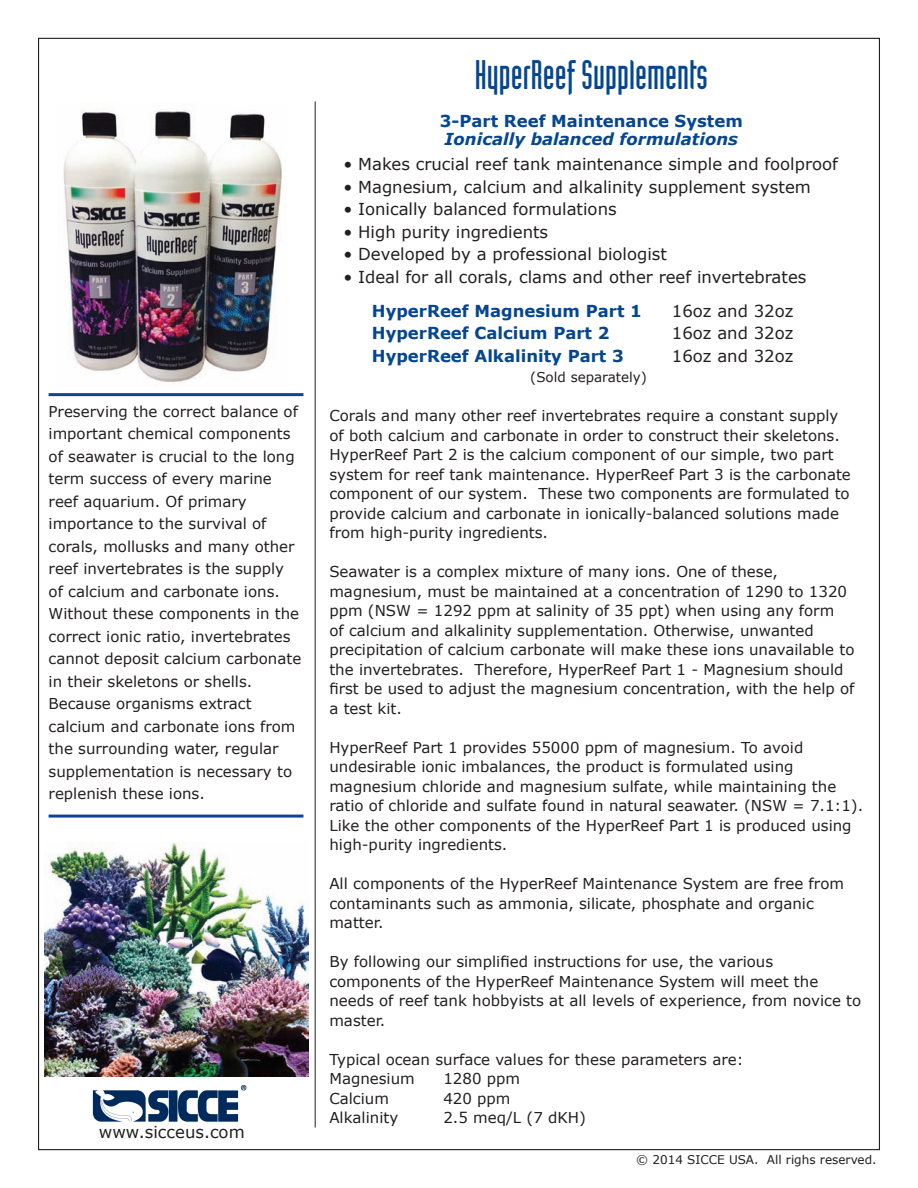
<style>
.page{position:relative;width:918px;height:1188px;background:#fff}
.page>*{position:absolute;margin:0;border:0;box-sizing:border-box;transform-origin:0 0}
.t1{font:40.5px "Industria Solid";color:#054692}
.t2{font:16.5px "Verdana";color:#231f20}
.t3{font:700 16.5px "Verdana";color:#054692}
.t4{font:italic 700 16.5px "Verdana";color:#054692}
.t5{font:15px/19.5px "Verdana";color:#231f20}
.t6{font:13.5px "Verdana";color:#231f20}
.t7{font:12px "Verdana";color:#231f20}
</style>
<div class="page">
<hr style="left:315px;top:102px;width:1px;height:1026px;background:#231f20">
<hr style="left:49px;top:393px;width:254px;height:3px;background:#0e4494">
<hr style="left:49px;top:815px;width:254px;height:3px;background:#0e4494">
<img style="left:63px;top:109px;width:219px;height:273px">
<img style="left:92px;top:1086px;width:155px;height:36px">
<img style="left:44px;top:842px;width:264px;height:235px">
<p class="t5" style="left:49px;top:400px;width:254px;line-height:22.5px">Preserving the correct balance of important chemical components of seawater is crucial to the long term success of every marine reef aquarium. Of primary importance to the survival of corals, mollusks and many other reef invertebrates is the supply of calcium and carbonate ions.<br>Without these components in the correct ionic ratio, invertebrates cannot deposit calcium carbonate in their skeletons or shells.<br>Because organisms extract calcium and carbonate ions from the surrounding water, regular supplementation is necessary to replenish these ions.</p>
<p class="t2" style="left:99px;top:1122px;width:147px">www.sicceus.com</p>
<p class="t1" style="left:475px;top:53px;width:235px">HyperReef Supplements</p>
<p class="t3" style="left:440px;top:110px;width:305px">3-Part Reef Maintenance System</p>
<p class="t4" style="left:445px;top:129px;width:295px">Ionically balanced formulations</p>
<p class="t2" style="left:343px;top:154px;width:496px">• Makes crucial reef tank maintenance simple and foolproof</p>
<p class="t2" style="left:343px;top:176px;width:469px">• Magnesium, calcium and alkalinity supplement system</p>
<p class="t2" style="left:343px;top:199px;width:275px">• Ionically balanced formulations</p>
<p class="t2" style="left:343px;top:221px;width:206px">• High purity ingredients</p>
<p class="t2" style="left:343px;top:244px;width:325px">• Developed by a professional biologist</p>
<p class="t2" style="left:343px;top:266px;width:465px">• Ideal for all corals, clams and other reef invertebrates</p>
<p class="t3" style="left:372px;top:300px;width:272px">HyperReef Magnesium Part 1</p>
<p class="t2" style="left:672px;top:300px;width:123px">16oz and 32oz</p>
<p class="t3" style="left:372px;top:322px;width:239px">HyperReef Calcium Part 2</p>
<p class="t2" style="left:672px;top:323px;width:123px">16oz and 32oz</p>
<p class="t3" style="left:372px;top:345px;width:254px">HyperReef Alkalinity Part 3</p>
<p class="t2" style="left:672px;top:345px;width:123px">16oz and 32oz</p>
<p class="t6" style="left:530px;top:368px;width:118px">(Sold separately)</p>
<p class="t5" style="left:329px;top:406px;width:523px">Corals and many other reef invertebrates require a constant supply of both calcium and carbonate in order to construct their skeletons.<br>HyperReef Part 2 is the calcium component of our simple, two part system for reef tank maintenance. HyperReef Part 3 is the carbonate component of our system. These two components are formulated to provide calcium and carbonate in ionically-balanced solutions made from high-purity ingredients.</p>
<p class="t5" style="left:329px;top:562px;width:527px">Seawater is a complex mixture of many ions. One of these, magnesium, must be maintained at a concentration of 1290 to 1320 ppm (NSW = 1292 ppm at salinity of 35 ppt) when using any form<br>of calcium and alkalinity supplementation. Otherwise, unwanted precipitation of calcium carbonate will make these ions unavailable to the invertebrates. Therefore, HyperReef Part 1 - Magnesium should first be used to adjust the magnesium concentration, with the help of a test kit.</p>
<p class="t5" style="left:329px;top:738px;width:535px">HyperReef Part 1 provides 55000 ppm of magnesium. To avoid undesirable ionic imbalances, the product is formulated using magnesium chloride and magnesium sulfate, while maintaining the ratio of chloride and sulfate found in natural seawater. (NSW = 7.1:1).<br>Like the other components of the HyperReef Part 1 is produced using high-purity ingredients.</p>
<p class="t5" style="left:329px;top:874px;width:516px">All components of the HyperReef Maintenance System are free from contaminants such as ammonia, silicate, phosphate and organic matter.</p>
<p class="t5" style="left:329px;top:952px;width:533px">By following our simplified instructions for use, the various components of the HyperReef Maintenance System will meet the needs of reef tank hobbyists at all levels of experience, from novice to master.</p>
<p class="t5" style="left:329px;top:1050px;width:416px">Typical ocean surface values for these parameters are:</p>
<p class="t5" style="left:329px;top:1069px;width:87px">Magnesium</p>
<p class="t5" style="left:443px;top:1069px;width:78px">1280 ppm</p>
<p class="t5" style="left:329px;top:1089px;width:61px">Calcium</p>
<p class="t5" style="left:443px;top:1089px;width:69px">420 ppm</p>
<p class="t5" style="left:329px;top:1108px;width:70px">Alkalinity</p>
<p class="t5" style="left:443px;top:1108px;width:144px">2.5 meq/L (7 dKH)</p>
<p class="t7" style="left:636px;top:1152px;width:242px">© 2014 SICCE USA. All righs reserved.</p>
</div>
